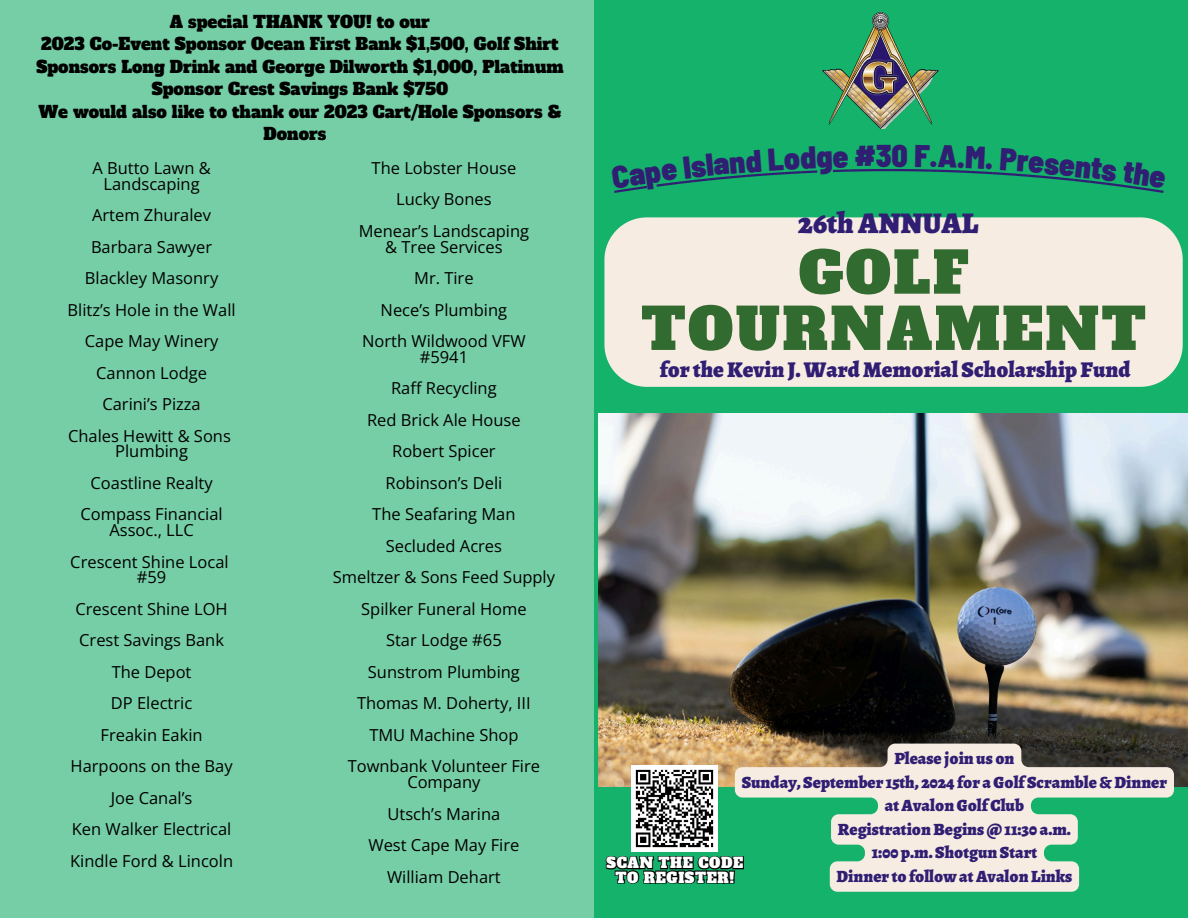
<style>
.page{position:relative;width:1188px;height:918px;background:#14b26b}
.page>*{position:absolute;margin:0;border:0;box-sizing:border-box;transform-origin:0 0}
.t1{font:57px/56.2px "Alfa Slab One";letter-spacing:.04em;color:#316b2f;text-align:center}
.t2{font:900 semi-condensed 31.5px "Barlow";color:#301e73}
.t3{font:900 30px "Alegreya";color:#301e73}
.t4{font:900 22.5px "Alegreya";color:#301e73}
.t5{font:900 17.1px/23.5px "Alegreya";color:#301e73;text-align:center}
.t6{font:16.5px/31.5px "Open Sans";color:#000;text-align:center}
.t7{font:16.5px/22.5px "Alfa Slab One";color:#000;text-align:center}
.t8{font:14.25px/14.2px "Alfa Slab One";letter-spacing:.04em;color:#fff;text-align:center}
</style>
<div class="page">
<div style="left:0;top:0;width:594px;height:918px;background:#76cea6"></div>
<img style="left:598px;top:413px;width:590px;height:374px">
<img style="left:822px;top:12px;width:116px;height:117px">
<div style="left:604px;top:217px;width:579px;height:170px;background:#f6ece2;border-radius:42px"></div>
<svg style="left:735px;top:744px;width:439px;height:148px;fill:#f6ece2"></svg>
<img style="left:632px;top:766px;width:86px;height:86px">
<svg style="left:605px;top:855px;width:140px;height:30px"></svg>
<svg style="left:614px;top:169px;width:550px;height:24px"></svg>
<p class="t7" style="left:170px;top:10px;width:262px">A special THANK YOU! to our</p>
<p class="t7" style="left:36px;top:33px;width:529px">2023 Co-Event Sponsor Ocean First Bank $1,500, Golf Shirt<br>Sponsors Long Drink and George Dilworth $1,000, Platinum<br>Sponsor Crest Savings Bank $750</p>
<p class="t7" style="left:38px;top:100px;width:525px">We would also like to thank our 2023 Cart/Hole Sponsors &amp;<br>Donors</p>
<p class="t6" style="left:92px;top:152px;width:120px">A Butto Lawn &amp;</p>
<p class="t6" style="left:104px;top:168px;width:98px">Landscaping</p>
<p class="t6" style="left:92px;top:199px;width:121px">Artem Zhuralev</p>
<h2 class="t6" style="left:91px;top:231px;width:123px">Barbara Sawyer</h2>
<h2 class="t6" style="left:85px;top:262px;width:135px">Blackley Masonry</h2>
<h1 class="t6" style="left:68px;top:294px;width:170px">Blitz’s Hole in the Wall</h1>
<h3 class="t6" style="left:85px;top:325px;width:135px">Cape May Winery</h3>
<p class="t6" style="left:96px;top:357px;width:112px">Cannon Lodge</p>
<h5 class="t6" style="left:102px;top:388px;width:100px">Carini’s Pizza</h5>
<p class="t6" style="left:68px;top:420px;width:164px">Chales Hewitt &amp; Sons</p>
<h4 class="t6" style="left:81px;top:435px;width:144px">Plumbing<br>Coastline Realty<br>Compass Financial</h4>
<p class="t6" style="left:70px;top:514px;width:160px">Assoc., LLC<br>Crescent Shine Local</p>
<p class="t6" style="left:70px;top:561px;width:164px">#59<br>Crescent Shine LOH<br>Crest Savings Bank<br>The Depot<br>DP Electric<br>Freakin Eakin<br>Harpoons on the Bay<br>Joe Canal’s<br>Ken Walker Electrical<br>Kindle Ford &amp; Lincoln</p>
<p class="t6" style="left:359px;top:152px;width:172px">The Lobster House<br>Lucky Bones<br>Menear’s Landscaping</p>
<p class="t6" style="left:362px;top:231px;width:165px">&amp; Tree Services<br>Mr. Tire<br>Nece’s Plumbing<br>North Wildwood VFW</p>
<p class="t6" style="left:333px;top:341px;width:224px">#5941<br>Raff Recycling<br>Red Brick Ale House<br>Robert Spicer<br>Robinson’s Deli<br>The Seafaring Man<br>Secluded Acres<br>Smeltzer &amp; Sons Feed Supply<br>Spilker Funeral Home<br>Star Lodge #65<br>Sunstrom Plumbing<br>Thomas M. Doherty, III<br>TMU Machine Shop<br>Townbank Volunteer Fire</p>
<p class="t6" style="left:368px;top:766px;width:152px">Company<br>Utsch’s Marina<br>West Cape May Fire<br>William Dehart</p>
<p class="t2" style="left:876px;top:135px;width:34px">30</p>
<p class="t3" style="left:798px;top:203px;width:182px">26thANNUAL</p>
<p class="t1" style="left:641px;top:246px;width:506px">GOLF<br>TOURNAMENT</p>
<p class="t4" style="left:660px;top:354px;width:472px">for theKevinJ.Ward Memorial Scholarship Fund</p>
<p class="t5" style="left:742px;top:747px;width:427px">Please joinus on<br>Sunday, September 15th, 2024 for aGolf Scramble&amp;Dinner atAvalonGolfClub<br>RegistrationBegins@11:30 a.m.<br>1:00 p.m. ShotgunStart<br>Dinner to followatAvalonLinks</p>
<p class="t8" style="left:607px;top:856px;width:138px">SCAN THE CODE<br>TO REGISTER!</p>
</div>
